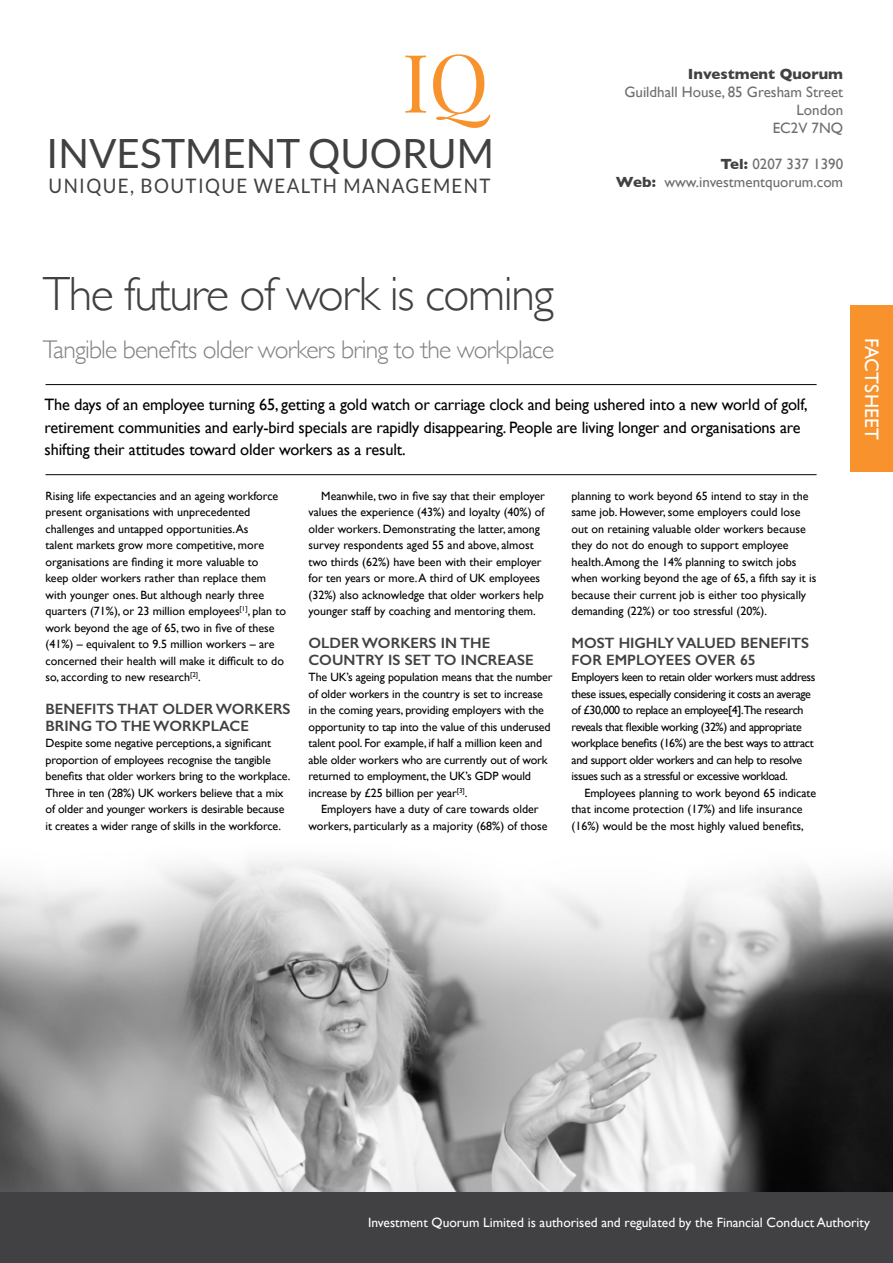
<style>
.page{position:relative;width:893px;height:1263px;background:#fff}
.page>*{position:absolute;margin:0;border:0;box-sizing:border-box;transform-origin:0 0}
.t1{font:80.85px "Playfair Display";color:#f7922c}
.t2{font:300 48px "Gill Sans";letter-spacing:-.03em;color:#414042}
.t3{font:40.35px "Lato";color:#414042}
.t4{font:300 25.5px "Gill Sans";letter-spacing:-.03em;color:#808285}
.t5{font:19.95px "Lato";letter-spacing:.075em;color:#414042;scale:.94 1}
.t6{font:19.5px "Gill Sans";letter-spacing:.01em;color:#fff}
.t7{font:16.5px/22.5px "Gill Sans";letter-spacing:-.01em;color:#000}
.t8{font:600 15px/16.5px "Gill Sans";color:#414042}
.t9{font:15px/18px "Gill Sans";color:#6e6e6e;text-align:right}
.t10{font:700 15px "Gill Sans";color:#414042}
.t11{font:13.5px "Gill Sans";color:#fff}
.t12{font:12px/16.5px "Gill Sans";color:#000}
.t13{font:12px/16.5px "Gill Sans";letter-spacing:-.03em;color:#000}
.s1{font-weight:700;color:#414042}
</style>
<div class="page">
<img style="left:0;top:860px;width:893px;height:332px">
<hr style="left:46px;top:474px;width:771px;height:1px;background:#000">
<hr style="left:46px;top:384px;width:771px;height:1px;background:#000">
<div style="left:0;top:1192px;width:893px;height:71px;background:#414042"></div>
<div style="left:851px;top:306px;width:42px;height:166px;background:#f7922d"></div>
<h1 class="t1" style="left:402px;top:19px;width:88px">IQ</h1>
<h3 class="t3" style="left:46px;top:131px;width:449px">INVESTMENT QUORUM</h3>
<h3 class="t5" style="left:49px;top:175px;width:472px">UNIQUE, BOUTIQUE WEALTH MANAGEMENT</h3>
<p class="t10" style="left:688px;top:65px;width:157px">Investment Quorum</p>
<p class="t9" style="left:624px;top:83px;width:220px">Guildhall House, 85 Gresham Street<br>London<br>EC2V 7NQ</p>
<p class="t9" style="left:616px;top:155px;width:229px"><span class="s1">Tel:</span> 0207 337 1390<br><span class="s1">Web:</span> www.investmentquorum.com</p>
<h2 class="t2" style="left:43px;top:266px;width:513px">The future of work is coming</h2>
<h3 class="t4" style="left:43px;top:335px;width:513px">Tangible benefits older workers bring to the workplace</h3>
<p class="t7" style="left:45px;top:393px;width:765px">The days of an employee turning 65, getting a gold watch or carriage clock and being ushered into a new world of golf, retirement communities and early-bird specials are rapidly disappearing. People are living longer and organisations are shifting their attitudes toward older workers as a result.</p>
<p class="t12" style="left:46px;top:487px;width:242px">Rising life expectancies and an ageing workforce present organisations with unprecedented challenges and untapped opportunities. As<br>talent markets grow more competitive, more organisations are finding it more valuable to<br>keep older workers rather than replace them with younger ones. But although nearly three quarters (71%), or 23 million employees<sup>[1]</sup>, plan to work beyond the age of 65, two in five of these (41%) – equivalent to 9.5 million workers – are concerned their health will make it difficult to do so, according to new research<sup>[2]</sup>.</p>
<p class="t8" style="left:46px;top:701px;width:247px">BENEFITS THAT OLDER WORKERS<br>BRING TO THE WORKPLACE</p>
<p class="t12" style="left:46px;top:735px;width:246px">Despite some negative perceptions, a significant proportion of employees recognise the tangible benefits that older workers bring to the workplace.<br>Three in ten (28%) UK workers believe that a mix of older and younger workers is desirable because it creates a wider range of skills in the workforce.</p>
<p class="t12" style="left:309px;top:487px;width:238px;text-indent:13px">Meanwhile, two in five say that their employer values the experience (43%) and loyalty (40%) of older workers. Demonstrating the latter, among survey respondents aged 55 and above, almost two thirds (62%) have been with their employer for ten years or more. A third of UK employees (32%) also acknowledge that older workers help younger staff by coaching and mentoring them.</p>
<p class="t8" style="left:309px;top:635px;width:227px">OLDER WORKERS IN THE<br>COUNTRY IS SET TO INCREASE</p>
<p class="t12" style="left:309px;top:669px;width:245px">The UK’s ageing population means that the number of older workers in the country is set to increase in the coming years, providing employers with the opportunity to tap into the value of this underused talent pool. For example, if half a million keen and able older workers who are currently out of work returned to employment, the UK’s GDP would increase by £25 billion per year<sup>[3]</sup>.</p>
<p class="t12" style="left:309px;top:801px;width:240px;text-align:center">Employers have a duty of care towards older workers, particularly as a majority (68%) of those</p>
<p class="t12" style="left:572px;top:487px;width:246px">planning to work beyond 65 intend to stay in the same job. However, some employers could lose out on retaining valuable older workers because they do not do enough to support employee health. Among the 14% planning to switch jobs when working beyond the age of 65, a fifth say it is because their current job is either too physically demanding (22%) or too stressful (20%).</p>
<p class="t8" style="left:572px;top:635px;width:239px">MOST HIGHLY VALUED BENEFITS<br>FOR EMPLOYEES OVER 65</p>
<p class="t13" style="left:572px;top:669px;width:245px">Employers keen to retain older workers must address these issues, especially considering it costs an average of £30,000 to replace an employee[4].The research reveals that flexible working (32%) and appropriate workplace benefits (16%) are the best ways to attract and support older workers and can help to resolve issues such as a stressful or excessive workload.</p>
<p class="t12" style="left:572px;top:784px;width:246px;text-indent:13px">Employees planning to work beyond 65 indicate that income protection (17%) and life insurance (16%) would be the most highly valued benefits,</p>
<h3 class="t6" style="left:883px;top:338px;width:104px;rotate:90deg">FACTSHEET</h3>
<p class="t11" style="left:368px;top:1215px;width:503px">Investment Quorum Limited is authorised and regulated by the Financial Conduct Authority</p>
</div>
